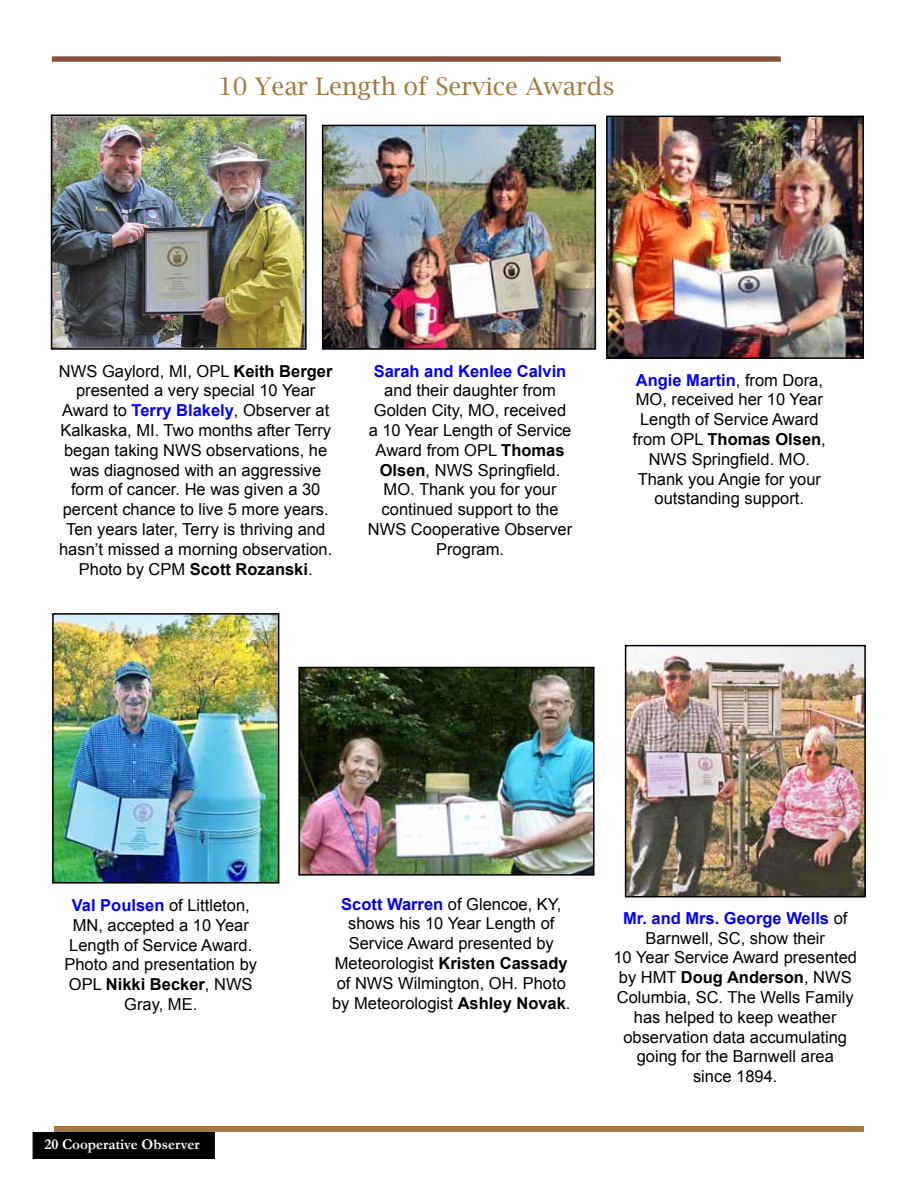
<style>
.page{position:relative;width:918px;height:1188px;background:#fff}
.page>*{position:absolute;margin:0;border:0;box-sizing:border-box;transform-origin:0 0}
.t1{font:24.3px "Lucida Bright";color:#a5793f}
.t2{font:16.5px/19.8px "Arial";color:#000;text-align:center}
.t3{font:700 16.5px "Arial";color:#00f}
.t4{font:700 15px "Garamond";color:#fff}
.s1{font-weight:700}
.s2{font-weight:700;color:#00f}
</style>
<div class="page">
<div style="left:33px;top:1133px;width:181px;height:25px;background:#000"></div>
<div style="left:33px;top:1132px;width:182px;height:27px;border:2px solid #000"></div>
<div style="left:54px;top:1126px;width:810px;height:6px;background:#a5793f"></div>
<div style="left:52px;top:56px;width:729px;height:6px;background:#845339"></div>
<img style="left:325px;top:128px;width:268px;height:219px">
<div style="left:322px;top:125px;width:274px;height:225px;border:2px solid #000"></div>
<img style="left:609px;top:119px;width:252px;height:237px">
<div style="left:606px;top:116px;width:258px;height:243px;border:2px solid #000"></div>
<img style="left:301px;top:670px;width:291px;height:203px">
<div style="left:298px;top:667px;width:297px;height:209px;border:2px solid #000"></div>
<img style="left:55px;top:616px;width:221px;height:265px">
<div style="left:52px;top:613px;width:227px;height:271px;border:2px solid #000"></div>
<img style="left:628px;top:648px;width:235px;height:246px">
<div style="left:625px;top:645px;width:241px;height:252px;border:2px solid #000"></div>
<img style="left:54px;top:117px;width:250px;height:230px">
<div style="left:51px;top:114px;width:256px;height:236px;border:2px solid #000"></div>
<h1 class="t1" style="left:218px;top:73px;width:398px">10 Year Length of Service Awards</h1>
<p class="t2" style="left:59px;top:361px;width:275px">NWS Gaylord, MI, OPL <span class="s1">Keith Berger </span>presented a very special 10 Year Award to <span class="s2">Terry Blakely</span>, Observer at Kalkaska, MI. Two months after Terry began taking NWS observations, he was diagnosed with an aggressive form of cancer. He was given a 30 percent chance to live 5 more years.<br>Ten years later, Terry is thriving and hasn’t missed a morning observation.<br>Photo by CPM <span class="s1">Scott Rozanski</span>.</p>
<p class="t3" style="left:374px;top:360px;width:194px">Sarah and Kenlee Calvin</p>
<p class="t2" style="left:368px;top:381px;width:206px">and their daughter from<br>Golden City, MO, received a 10 Year Length of Service<br>Award from OPL <span class="s1">Thomas<br>Olsen</span>, NWS Springfield.<br>MO. Thank you for your continued support to the<br>NWS Cooperative Observer<br>Program.</p>
<p class="t2" style="left:633px;top:370px;width:194px"><span class="s2">Angie Martin</span>, from Dora,<br>MO, received her 10 Year<br>Length of Service Award from OPL <span class="s1">Thomas Olsen</span>,<br>NWS Springfield. MO.<br>Thank you Angie for your outstanding support.</p>
<p class="t2" style="left:64px;top:895px;width:194px"><span class="s2">Val Poulsen</span> of Littleton,<br>MN, accepted a 10 Year<br>Length of Service Award.<br>Photo and presentation by<br>OPL <span class="s1">Nikki Becker</span>, NWS<br>Gray, ME.</p>
<p class="t2" style="left:332px;top:894px;width:240px"><span class="s2">Scott Warren</span> of Glencoe, KY, shows his 10 Year Length of<br>Service Award presented by<br>Meteorologist <span class="s1">Kristen Cassady </span>of NWS Wilmington, OH. Photo by Meteorologist <span class="s1">Ashley Novak</span>.</p>
<p class="t4" style="left:44px;top:1134px;width:157px">20 Cooperative Observer</p>
<p class="t2" style="left:613px;top:908px;width:245px"><span class="s2">Mr. and Mrs. George Wells</span> of<br>Barnwell, SC, show their<br>10 Year Service Award presented by HMT <span class="s1">Doug Anderson</span>, NWS<br>Columbia, SC. The Wells Family has helped to keep weather observation data accumulating going for the Barnwell area<br>since 1894.</p>
</div>
